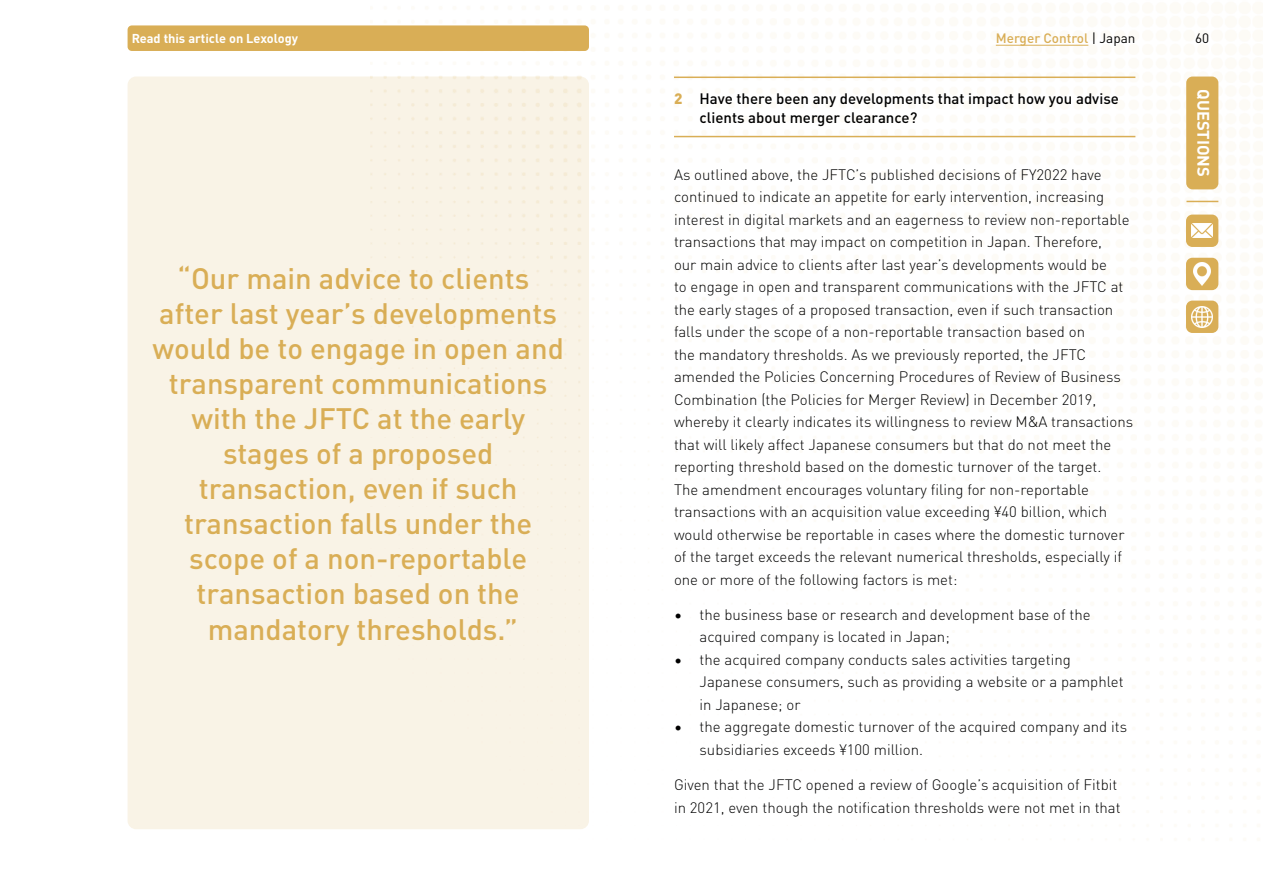
<style>
.page{position:relative;width:1263px;height:893px;background:#fff}
.page>*{position:absolute;margin:0;border:0;box-sizing:border-box;transform-origin:0 0}
.t1{font:500 29.25px/35.1px "DIN Pro";color:#d9ae56;text-align:center}
.t2{font:700 16.5px "DIN Pro";color:#fff}
.t3{font:300 15px/22.5px "DIN Pro";color:#000}
.t4{font:500 15px/19.5px "DIN Pro";color:#000}
.t5{font:500 13.5px "DIN Pro";color:#d9ae56}
.t6{font:13.5px "DIN Pro";color:#000}
.t7{font:700 12.75px "DIN Pro";color:#fff}
.s1{font-weight:400;color:#000}
.s2{font-weight:900;color:#d9ae56}
</style>
<div class="page">
<div style="left:1186px;top:215px;width:32px;height:32px;background:#d9ae56;border-radius:6px"></div>
<img style="left:1191px;top:224px;width:22px;height:14px">
<div style="left:1186px;top:258px;width:32px;height:32px;background:#d9ae56;border-radius:6px"></div>
<img style="left:1194px;top:263px;width:17px;height:22px">
<div style="left:1186px;top:301px;width:32px;height:32px;background:#d9ae56;border-radius:6px"></div>
<img style="left:1191px;top:306px;width:22px;height:21px">
<div style="left:1186px;top:77px;width:32px;height:112px;background:#d9ae56;border-radius:6px"></div>
<hr style="left:1186px;top:201px;width:32px;height:1px;background:#d9ae56">
<div style="left:128px;top:25px;width:461px;height:26px;background:#d9ae56;border-radius:4px"></div>
<hr style="left:996px;top:45px;width:92px;height:1px;background:#d9ae56">
<hr style="left:674px;top:77px;width:461px;height:1px;background:#d9ae56">
<hr style="left:674px;top:136px;width:461px;height:1px;background:#d9ae56">
<div style="left:128px;top:77px;width:461px;height:752px;background:#f9f3e6;border-radius:9px"></div>
<p class="t7" style="left:132px;top:29px;width:168px">Read this article on Lexology</p>
<p class="t5" style="left:996px;top:28px;width:141px">Merger Control <span class="s1">| Japan</span></p>
<p class="t6" style="left:1195px;top:28px;width:16px">60</p>
<p class="t1" style="left:153px;top:259px;width:413px">“Our main advice to clients after last year’s developments would be to engage in open and transparent communications with the JFTC at the early stages of a proposed transaction, even if such transaction falls under the scope of a non-reportable transaction based on the mandatory thresholds.”</p>
<p class="t4" style="left:699px;top:87px;width:421px;text-indent:-26px"><span class="s2">2</span> Have there been any developments that impact how you advise clients about merger clearance?</p>
<p class="t3" style="left:674px;top:162px;width:461px">As outlined above, the JFTC’s published decisions of FY2022 have continued to indicate an appetite for early intervention, increasing interest in digital markets and an eagerness to review non-reportable transactions that may impact on competition in Japan. Therefore,<br>our main advice to clients after last year’s developments would be<br>to engage in open and transparent communications with the JFTC at the early stages of a proposed transaction, even if such transaction falls under the scope of a non-reportable transaction based on<br>the mandatory thresholds. As we previously reported, the JFTC amended the Policies Concerning Procedures of Review of Business Combination (the Policies for Merger Review) in December 2019, whereby it clearly indicates its willingness to review M&amp;A transactions that will likely affect Japanese consumers but that do not meet the reporting threshold based on the domestic turnover of the target.<br>The amendment encourages voluntary filing for non-reportable transactions with an acquisition value exceeding ¥40 billion, which would otherwise be reportable in cases where the domestic turnover of the target exceeds the relevant numerical thresholds, especially if one or more of the following factors is met:</p>
<p class="t3" style="left:699px;top:602px;width:393px;text-indent:-26px">• the business base or research and development base of the acquired company is located in Japan;</p>
<p class="t3" style="left:699px;top:647px;width:426px;text-indent:-26px">• the acquired company conducts sales activities targeting<br>Japanese consumers, such as providing a website or a pamphlet in Japanese; or</p>
<p class="t3" style="left:699px;top:715px;width:429px;text-indent:-26px">• the aggregate domestic turnover of the acquired company and its subsidiaries exceeds ¥100 million.</p>
<p class="t3" style="left:674px;top:772px;width:448px">Given that the JFTC opened a review of Google’s acquisition of Fitbit in 2021, even though the notification thresholds were not met in that</p>
<p class="t2" style="left:1216px;top:89px;width:89px;rotate:90deg">QUESTIONS</p>
</div>
